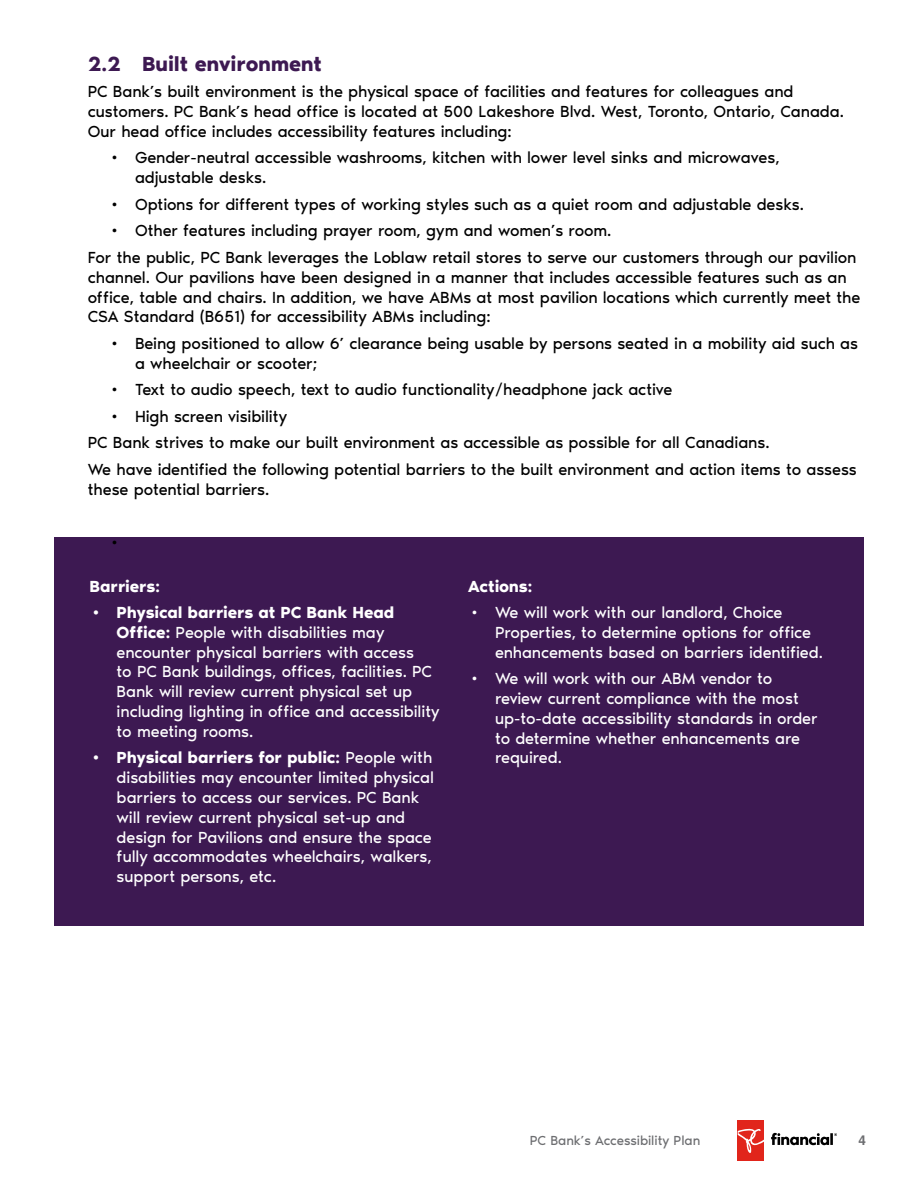
<style>
.page{position:relative;width:918px;height:1188px;background:#fff}
.page>*{position:absolute;margin:0;border:0;box-sizing:border-box;transform-origin:0 0}
.subtitle_h3{font:600 21px "Noir Pro";letter-spacing:-.01em;color:#3d1952}
.Paragraph_Style_1{font:16.5px/19.8px "Noir Pro";letter-spacing:-.01em;color:#000}
.t1{font:16.5px/19.8px "Noir Pro";letter-spacing:-.01em;color:#fff}
.Paragraph_Style_1-2{font:600 16.5px "Noir Pro";letter-spacing:-.01em;color:#fff}
.t2{font:13.5px "Noir Pro";letter-spacing:-.01em;color:#6d6e71}
.t3{font:700 13.5px "Helvetica";color:#6d6e71}
.s1{font-weight:600}
</style>
<div class="page">
<svg style="left:771px;top:1133px;width:66px;height:12px"></svg>
<div style="left:738px;top:1121px;width:26px;height:40px;background:#e1251b"></div>
<svg style="left:738px;top:1129px;width:26px;height:24px"></svg>
<div style="left:54px;top:538px;width:810px;height:388px;background:#3d1952"></div>
<h3 class="subtitle_h3" style="left:88px;top:47px;width:236px">2.2 Built environment</h3>
<p class="Paragraph_Style_1" style="left:88px;top:81px;width:758px">PC Bank’s built environment is the physical space of facilities and features for colleagues and customers. PC Bank’s head office is located at 500 Lakeshore Blvd. West, Toronto, Ontario, Canada.<br>Our head office includes accessibility features including:</p>
<p class="Paragraph_Style_1" style="left:135px;top:147px;width:646px;text-indent:-27px">• Gender-neutral accessible washrooms, kitchen with lower level sinks and microwaves, adjustable desks.</p>
<p class="Paragraph_Style_1" style="left:108px;top:193px;width:698px">• Options for different types of working styles such as a quiet room and adjustable desks.</p>
<p class="Paragraph_Style_1" style="left:108px;top:220px;width:505px">• Other features including prayer room, gym and women’s room.</p>
<p class="Paragraph_Style_1" style="left:88px;top:246px;width:774px">For the public, PC Bank leverages the Loblaw retail stores to serve our customers through our pavilion channel. Our pavilions have been designed in a manner that includes accessible features such as an office, table and chairs. In addition, we have ABMs at most pavilion locations which currently meet the CSA Standard (B651) for accessibility ABMs including:</p>
<p class="Paragraph_Style_1" style="left:135px;top:332px;width:725px;text-indent:-27px">• Being positioned to allow 6’ clearance being usable by persons seated in a mobility aid such as a wheelchair or scooter;</p>
<p class="Paragraph_Style_1" style="left:108px;top:379px;width:566px">• Text to audio speech, text to audio functionality/headphone jack active</p>
<p class="Paragraph_Style_1" style="left:108px;top:405px;width:181px">• High screen visibility</p>
<p class="Paragraph_Style_1" style="left:88px;top:432px;width:683px">PC Bank strives to make our built environment as accessible as possible for all Canadians.</p>
<p class="Paragraph_Style_1" style="left:88px;top:458px;width:771px">We have identified the following potential barriers to the built environment and action items to assess these potential barriers.</p>
<p class="Paragraph_Style_1" style="left:108px;top:531px;width:14px">•</p>
<p class="Paragraph_Style_1-2" style="left:90px;top:573px;width:72px">Barriers:</p>
<p class="t1" style="left:117px;top:602px;width:325px;text-indent:-27px"><span class="s1">• Physical barriers at PC Bank Head Office:</span> People with disabilities may encounter physical barriers with access<br>to PC Bank buildings, offices, facilities. PC Bank will review current physical set up including lighting in office and accessibility to meeting rooms.</p>
<p class="t1" style="left:117px;top:747px;width:319px;text-indent:-27px"><span class="s1">• Physical barriers for public:</span> People with disabilities may encounter limited physical barriers to access our services. PC Bank will review current physical set-up and design for Pavilions and ensure the space fully accommodates wheelchairs, walkers, support persons, etc.</p>
<p class="Paragraph_Style_1-2" style="left:468px;top:573px;width:66px">Actions:</p>
<p class="t1" style="left:495px;top:602px;width:330px;text-indent:-27px">• We will work with our landlord, Choice<br>Properties, to determine options for office enhancements based on barriers identified.</p>
<p class="t1" style="left:495px;top:668px;width:324px;text-indent:-27px">• We will work with our ABM vendor to review current compliance with the most up-to-date accessibility standards in order to determine whether enhancements are required.</p>
<p class="t2" style="left:530px;top:1131px;width:172px">PC Bank’s Accessibility Plan</p>
<p class="t3" style="left:858px;top:1132px;width:9px">4</p>
</div>
